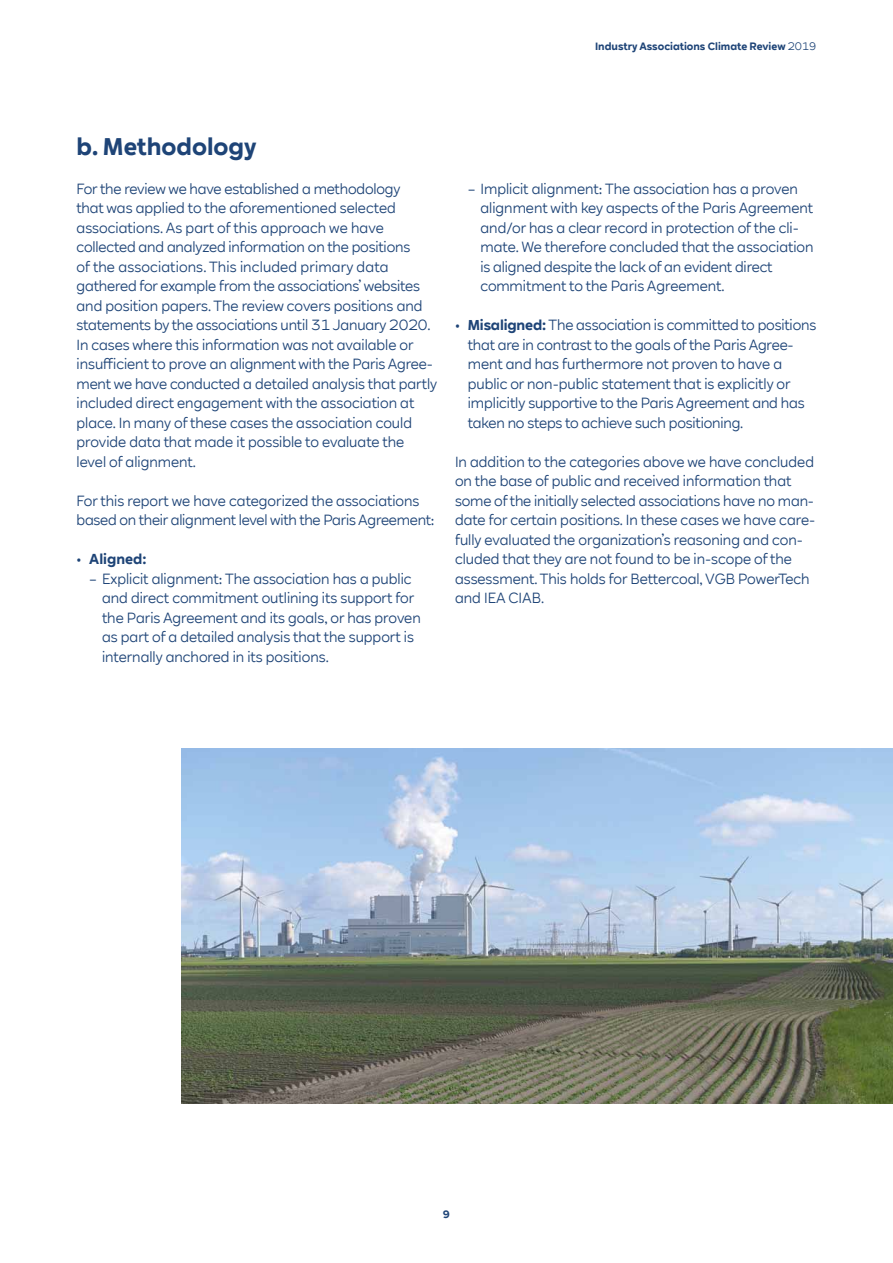
<style>
.page{position:relative;width:893px;height:1263px;background:#fff}
.page>*{position:absolute;margin:0;border:0;box-sizing:border-box;transform-origin:0 0}
.t1{font:700 24px "RWE Sans";color:#1e4477}
.t2{font:14.25px/19.5px "RWE Sans";color:#1e4477}
.t3{font:700 14.25px "RWE Sans";color:#1e4477}
.t4{font:700 10.5px "RWE Sans";color:#1e4477}
.s1{font-weight:400}
.s2{font-weight:700}
</style>
<div class="page">
<img style="left:181px;top:748px;width:712px;height:355px">
<p class="t4" style="left:595px;top:40px;width:223px">Industry Associations Climate Review <span class="s1">2019</span></p>
<h1 class="t1" style="left:77px;top:131px;width:182px">b. Methodology</h1>
<p class="t2" style="left:77px;top:179px;width:362px">For the review we have established a methodology<br>that was applied to the aforementioned selected associations. As part of this approach we have collected and analyzed information on the positions<br>of the associations. This included primary data gathered for example from the associations’ websites and position papers. The review covers positions and statements by the associations until 31 January 2020.<br>In cases where this infor mation was not available or insufficient to prove an alignment with the Paris Agree&shy;ment we have conducted a detailed analysis that partly included direct engagement with the association at place. In many of these cases the association could provide data that made it possible to evaluate the level of alignment.</p>
<p class="t2" style="left:77px;top:491px;width:359px">For this report we have categorized the associations based on their alignment level with the Paris Agreement:</p>
<p class="t3" style="left:77px;top:550px;width:71px">• Aligned:</p>
<p class="t2" style="left:102px;top:569px;width:320px;text-indent:-13px">– Explicit alignment: The association has a public and direct commitment outlining its support for the Paris Agreement and its goals, or has proven as part of a detailed analysis that the support is internally anchored in its positions.</p>
<p class="t2" style="left:480px;top:179px;width:334px;text-indent:-13px">– Implicit alignment: The association has a proven alignment with key aspects of the Paris Agreement and/or has a clear record in protection of the cli&shy;mate. We therefore concluded that the association is aligned despite the lack of an evident direct<br>com mitment to the Paris Agreement.</p>
<p class="t2" style="left:468px;top:315px;width:350px;text-indent:-13px"><span class="s2">• Misaligned:</span> The association is committed to positions that are in contrast to the goals of the Paris Agree&shy;ment and has furthermore not proven to have a public or non-public statement that is explicitly or implicitly supportive to the Paris Agreement and has taken no steps to achieve such positioning.</p>
<p class="t2" style="left:455px;top:452px;width:362px">In addition to the categories above we have concluded on the base of public and received information that some of the initially selected associations have no man&shy;date for certain positions. In these cases we have care&shy;fully evaluated the organization’s reasoning and con&shy;cluded that they are not found to be in-scope of the assessment. This holds for Bettercoal, VGB PowerTech and IEA CIAB.</p>
<p class="t4" style="left:443px;top:1208px;width:9px">9</p>
</div>
